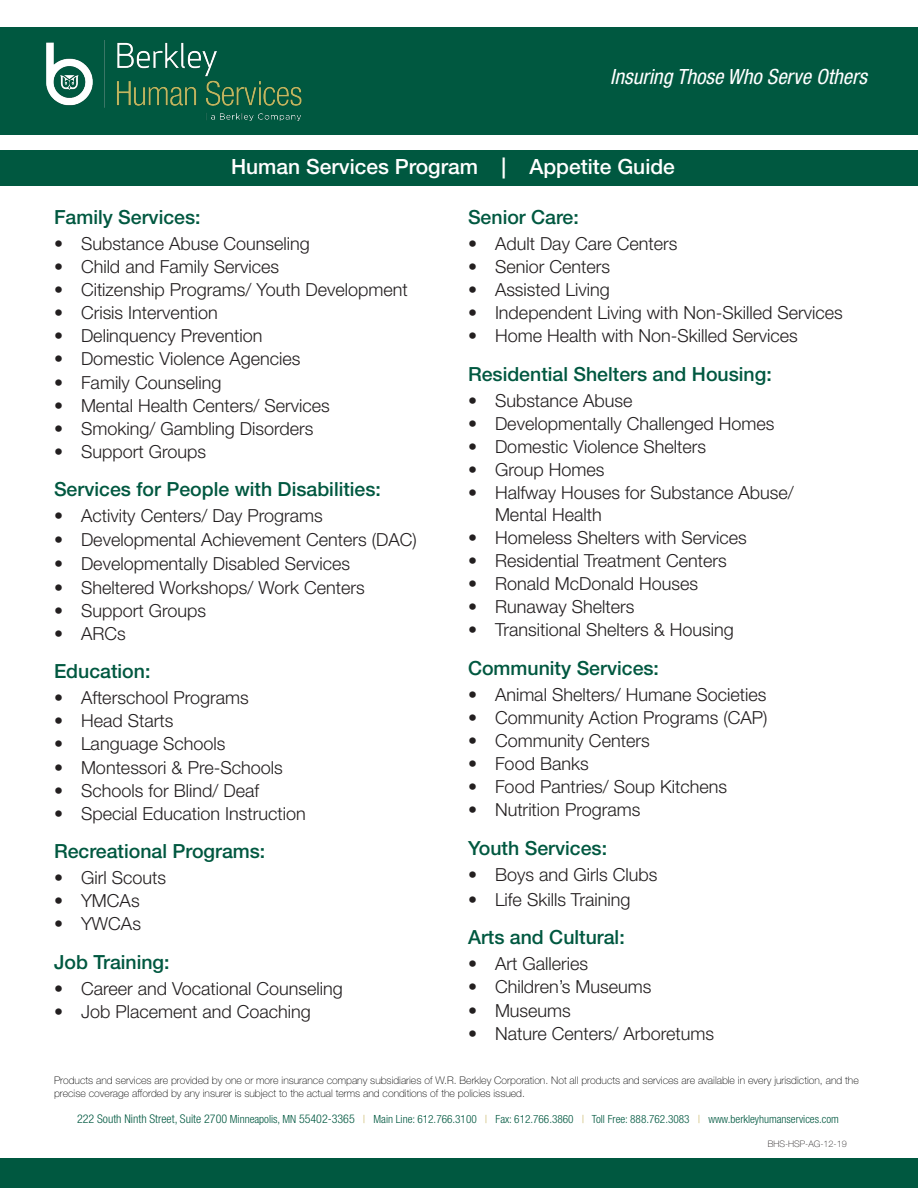
<style>
.page{position:relative;width:918px;height:1188px;background:#fff}
.page>*{position:absolute;margin:0;border:0;box-sizing:border-box;transform-origin:0 0}
.t1{font:500 21px "Helvetica Neue LT Std";color:#fff}
.t2{font:italic condensed 21px "Helvetica Neue LT Std";color:#fff}
.t3{font:500 19.5px "Helvetica Neue LT Std";color:#005840}
.t4{font:300 18px/21.6px "Helvetica Neue LT Std";color:#231f20}
.t5{font:300 condensed 11.25px "Helvetica Neue LT Std";color:#005840}
.t6{font:100 10.5px/12.6px "Helvetica Neue LT Std";color:#000}
.t7{font:100 9px "Helvetica Neue LT Std";color:#231f20}
.s1{font-size:12px}
.s2{color:#c8b462}
</style>
<div class="page">
<div style="left:0;top:1158px;width:918px;height:30px;background:#005840"></div>
<div style="left:0;top:27px;width:918px;height:108px;background:#005840"></div>
<img style="left:47px;top:40px;width:255px;height:81px">
<div style="left:0;top:150px;width:918px;height:36px;background:#005840"></div>
<p class="t2" style="left:610px;top:65px;width:258px">Insuring Those Who Serve Others</p>
<p class="t1" style="left:231px;top:154px;width:445px">Human Services Program | Appetite Guide</p>
<p class="t3" style="left:54px;top:205px;width:148px">Family Services:</p>
<p class="t4" style="left:54px;top:232px;width:257px">• Substance Abuse Counseling</p>
<p class="t4" style="left:54px;top:256px;width:227px">• Child and Family Services</p>
<p class="t4" style="left:54px;top:279px;width:355px">• Citizenship Programs/ Youth Development</p>
<p class="t4" style="left:54px;top:302px;width:165px">• Crisis Intervention</p>
<p class="t4" style="left:54px;top:325px;width:210px">• Delinquency Prevention</p>
<p class="t4" style="left:54px;top:348px;width:248px">• Domestic Violence Agencies</p>
<p class="t4" style="left:54px;top:371px;width:169px">• Family Counseling</p>
<p class="t4" style="left:54px;top:394px;width:277px">• Mental Health Centers/ Services</p>
<p class="t4" style="left:54px;top:417px;width:261px">• Smoking/ Gambling Disorders</p>
<p class="t4" style="left:54px;top:440px;width:154px">• Support Groups</p>
<p class="t3" style="left:54px;top:478px;width:328px">Services for People with Disabilities:</p>
<p class="t4" style="left:54px;top:505px;width:270px">• Activity Centers/ Day Programs</p>
<p class="t4" style="left:54px;top:528px;width:364px">• Developmental Achievement Centers (DAC)</p>
<p class="t4" style="left:54px;top:553px;width:298px">• Developmentally Disabled Services</p>
<p class="t4" style="left:54px;top:576px;width:312px">• Sheltered Workshops/ Work Centers</p>
<p class="t4" style="left:54px;top:599px;width:154px">• Support Groups</p>
<p class="t4" style="left:54px;top:622px;width:73px">• ARCs</p>
<p class="t3" style="left:54px;top:660px;width:98px">Education:</p>
<p class="t4" style="left:54px;top:687px;width:196px">• Afterschool Programs</p>
<p class="t4" style="left:54px;top:710px;width:121px">• Head Starts</p>
<p class="t4" style="left:54px;top:733px;width:173px">• Language Schools</p>
<p class="t4" style="left:54px;top:756px;width:230px">• Montessori &amp; Pre-Schools</p>
<p class="t4" style="left:54px;top:779px;width:207px">• Schools for Blind/ Deaf</p>
<p class="t4" style="left:54px;top:802px;width:253px">• Special Education Instruction</p>
<p class="t3" style="left:54px;top:840px;width:213px">Recreational Programs:</p>
<p class="t4" style="left:54px;top:867px;width:114px">• Girl Scouts</p>
<p class="t4" style="left:54px;top:890px;width:87px">• YMCAs</p>
<p class="t4" style="left:54px;top:913px;width:88px">• YWCAs</p>
<p class="t3" style="left:54px;top:950px;width:117px">Job Training:</p>
<p class="t4" style="left:54px;top:977px;width:290px">• Career and Vocational Counseling</p>
<p class="t4" style="left:54px;top:1000px;width:258px">• Job Placement and Coaching</p>
<p class="t3" style="left:468px;top:205px;width:112px">Senior Care:</p>
<p class="t4" style="left:468px;top:232px;width:211px">• Adult Day Care Centers</p>
<p class="t4" style="left:468px;top:256px;width:144px">• Senior Centers</p>
<p class="t4" style="left:468px;top:279px;width:143px">• Assisted Living</p>
<p class="t4" style="left:468px;top:302px;width:376px">• Independent Living with Non-Skilled Services</p>
<p class="t4" style="left:468px;top:325px;width:331px">• Home Health with Non-Skilled Services</p>
<p class="t3" style="left:468px;top:362px;width:305px">Residential Shelters and Housing:</p>
<p class="t4" style="left:468px;top:389px;width:166px">• Substance Abuse</p>
<p class="t4" style="left:468px;top:412px;width:308px">• Developmentally Challenged Homes</p>
<p class="t4" style="left:468px;top:436px;width:240px">• Domestic Violence Shelters</p>
<p class="t4" style="left:468px;top:459px;width:138px">• Group Homes</p>
<p class="t4" style="left:495px;top:482px;width:300px;text-indent:-27px">• Halfway Houses for Substance Abuse/<br>Mental Health</p>
<p class="t4" style="left:468px;top:526px;width:280px">• Homeless Shelters with Services</p>
<p class="t4" style="left:468px;top:550px;width:260px">• Residential Treatment Centers</p>
<p class="t4" style="left:468px;top:573px;width:232px">• Ronald McDonald Houses</p>
<p class="t4" style="left:468px;top:596px;width:168px">• Runaway Shelters</p>
<p class="t4" style="left:468px;top:619px;width:267px">• Transitional Shelters &amp; Housing</p>
<p class="t3" style="left:468px;top:656px;width:193px">Community Services:</p>
<p class="t4" style="left:468px;top:683px;width:300px">• Animal Shelters/ Humane Societies</p>
<p class="t4" style="left:468px;top:706px;width:301px">• Community Action Programs (CAP)</p>
<p class="t4" style="left:468px;top:730px;width:183px">• Community Centers</p>
<p class="t4" style="left:468px;top:753px;width:122px">• Food Banks</p>
<p class="t4" style="left:468px;top:776px;width:261px">• Food Pantries/ Soup Kitchens</p>
<p class="t4" style="left:468px;top:799px;width:174px">• Nutrition Programs</p>
<p class="t3" style="left:468px;top:836px;width:141px">Youth Services:</p>
<p class="t4" style="left:468px;top:863px;width:191px">• Boys and Girls Clubs</p>
<p class="t4" style="left:468px;top:888px;width:164px">• Life Skills Training</p>
<p class="t3" style="left:468px;top:926px;width:158px">Arts and Cultural:</p>
<p class="t4" style="left:468px;top:953px;width:122px">• Art Galleries</p>
<p class="t4" style="left:468px;top:976px;width:185px">• Children’s Museums</p>
<p class="t4" style="left:468px;top:999px;width:104px">• Museums</p>
<p class="t4" style="left:468px;top:1022px;width:248px">• Nature Centers/ Arboretums</p>
<p class="t6" style="left:54px;top:1074px;width:806px">Products and services are provided by one or more insurance company subsidiaries of W.R. Berkley Corporation. Not all products and services are available in every jurisdiction, and the precise coverage afforded by any insurer is subject to the actual terms and conditions of the policies issued.</p>
<p class="t5" style="left:77px;top:1113px;width:763px"><span class="s1">222 South Ninth Street, Suite 2700</span> Minneapolis, MN <span class="s1">55402-3365</span> <span class="s2">|</span> Main Line: 612.766.3100 <span class="s2">|</span> Fax: 612.766.3860 <span class="s2">|</span> Toll Free: 888.762.3083 <span class="s2">|</span> www.berkleyhumanservices.com</p>
<p class="t7" style="left:768px;top:1139px;width:81px">BHS-HSP-AG-12-19</p>
</div>
